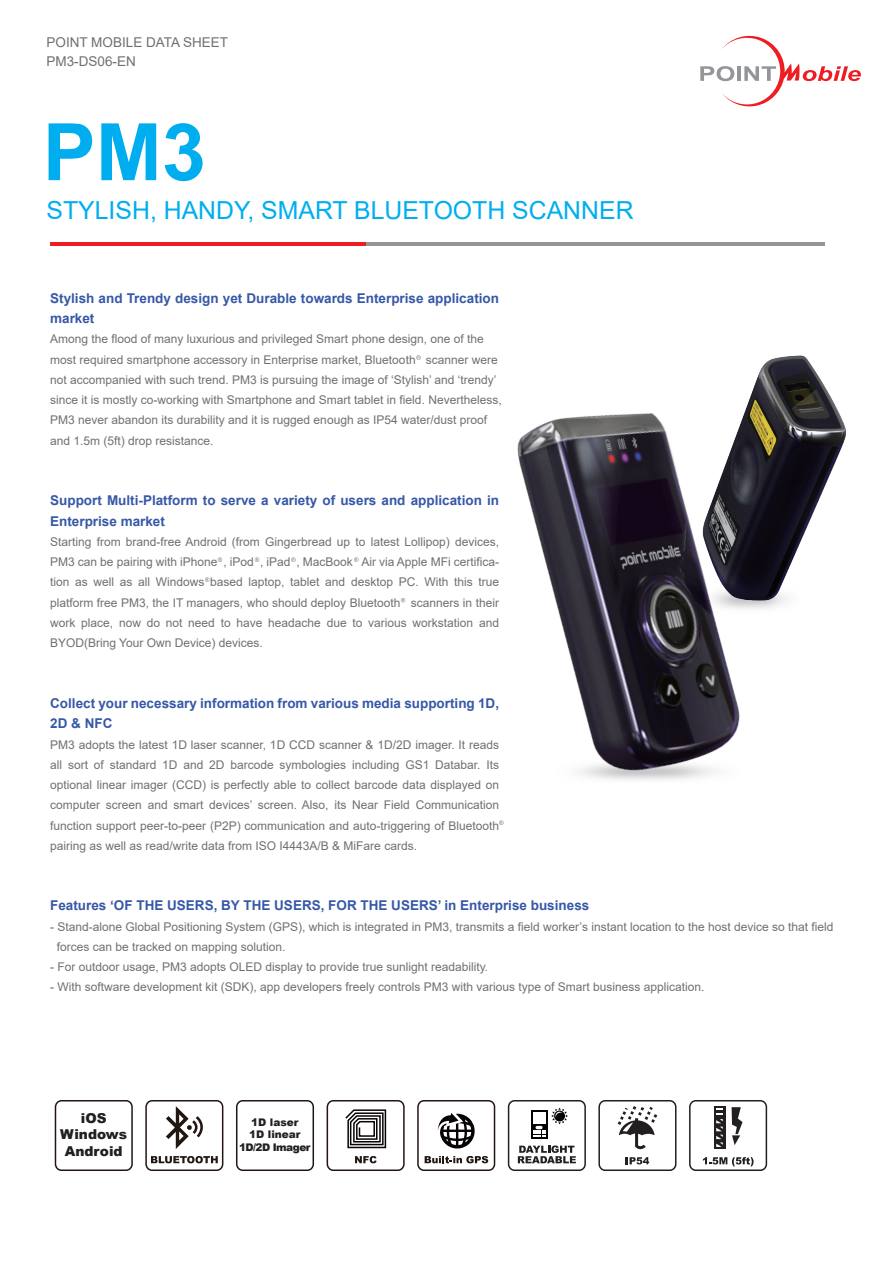
<style>
.page{position:relative;width:893px;height:1263px;background:#fff}
.page>*{position:absolute;margin:0;border:0;box-sizing:border-box;transform-origin:0 0}
.t1{font:700 79.35px "Arial";color:#00aeef}
.t2{font:24.75px "Arial";color:#00aeef}
.t3{font:900 13.65px/16.4px "Arial";color:#231f20;text-align:center}
.t4{font:700 13.5px/20.2px "Arial";color:#3658a7}
.t5{font:13.5px/19px "Arial";color:#6f7073}
.t6{font:12px/20.2px "Arial";color:#6f7073}
.t7{font:900 10.5px/12.6px "Arial";color:#231f20;text-align:center}
</style>
<div class="page">
<svg style="left:700px;top:35px;width:161px;height:72px"></svg>
<hr style="left:50px;top:242px;width:346px;height:4px;background:#ee1d23">
<hr style="left:367px;top:242px;width:458px;height:4px;background:#939598">
<div style="left:236px;top:1100px;width:78px;height:71px;border:2px solid #221612;border-radius:6px"></div>
<div style="left:598px;top:1100px;width:78px;height:71px;border:2px solid #231f20;border-radius:6px"></div>
<svg style="left:626px;top:1157px;width:23px;height:7px"></svg>
<svg style="left:618px;top:1106px;width:39px;height:43px"></svg>
<div style="left:689px;top:1100px;width:78px;height:71px;border:2px solid #231f20;border-radius:6px"></div>
<svg style="left:703px;top:1157px;width:50px;height:9px"></svg>
<div style="left:714px;top:1106px;width:11px;height:43px;background:#231f20"></div>
<svg style="left:732px;top:1107px;width:11px;height:38px"></svg>
<svg style="left:716px;top:1108px;width:7px;height:39px"></svg>
<div style="left:55px;top:1100px;width:78px;height:71px;border:2px solid #221612;border-radius:6px"></div>
<svg style="left:416px;top:355px;width:5px;height:5px"></svg>
<svg style="left:218px;top:557px;width:4px;height:5px"></svg>
<svg style="left:205px;top:577px;width:4px;height:5px"></svg>
<svg style="left:255px;top:557px;width:4px;height:5px"></svg>
<svg style="left:291px;top:557px;width:5px;height:5px"></svg>
<svg style="left:354px;top:557px;width:4px;height:5px"></svg>
<svg style="left:401px;top:598px;width:4px;height:4px"></svg>
<svg style="left:499px;top:820px;width:5px;height:5px"></svg>
<img style="left:517px;top:413px;width:262px;height:367px">
<img style="left:691px;top:355px;width:155px;height:250px">
<div style="left:145px;top:1100px;width:78px;height:71px;border:2px solid #221612;border-radius:6px"></div>
<svg style="left:151px;top:1156px;width:67px;height:7px"></svg>
<svg style="left:166px;top:1106px;width:37px;height:43px"></svg>
<div style="left:327px;top:1100px;width:78px;height:71px;border:2px solid #221612;border-radius:6px"></div>
<svg style="left:355px;top:1156px;width:22px;height:7px"></svg>
<svg style="left:345px;top:1109px;width:42px;height:40px"></svg>
<div style="left:417px;top:1100px;width:78px;height:71px;border:2px solid #221612;border-radius:6px"></div>
<svg style="left:425px;top:1156px;width:63px;height:7px"></svg>
<svg style="left:438px;top:1113px;width:37px;height:35px"></svg>
<div style="left:508px;top:1100px;width:78px;height:71px;border:2px solid #231f20;border-radius:6px"></div>
<svg style="left:518px;top:1145px;width:58px;height:18px"></svg>
<svg style="left:531px;top:1110px;width:16px;height:29px"></svg>
<div style="left:533px;top:1112px;width:12px;height:12px;background:#fff"></div>
<svg style="left:533px;top:1126px;width:12px;height:10px"></svg>
<svg style="left:551px;top:1108px;width:17px;height:16px"></svg>
<p class="t5" style="left:47px;top:33px;width:183px">POINT MOBILE DATA SHEET<br>PM3-DS06-EN</p>
<h1 class="t1" style="left:43px;top:96px;width:165px">PM3</h1>
<h2 class="t2" style="left:47px;top:193px;width:589px">STYLISH, HANDY, SMART BLUETOOTH SCANNER</h2>
<p class="t4" style="left:50px;top:288px;width:450px">Stylish and Trendy design yet Durable towards Enterprise application market</p>
<p class="t6" style="left:50px;top:329px;width:453px">Among the flood of many luxurious and privileged Smart phone design, one of the most required smartphone accessory in Enterprise market, Bluetooth scanner were not accompanied with such trend. PM3 is pursuing the image of ‘Stylish’ and ‘trendy’ since it is mostly co-working with Smartphone and Smart tablet in field. Nevertheless, PM3 never abandon its durability and it is rugged enough as IP54 water/dust proof and 1.5m (5ft) drop resistance.</p>
<p class="t4" style="left:50px;top:491px;width:450px">Support Multi-Platform to serve a variety of users and application in<br>Enterprise market</p>
<p class="t6" style="left:50px;top:532px;width:450px;text-align:justify">Starting from brand-free Android (from Gingerbread up to latest Lollipop) devices, PM3 can be pairing with iPhone , iPod , iPad , MacBook Air via Apple MFi certifica&shy;tion as well as all Windows based laptop, tablet and desktop PC. With this true platform free PM3, the IT managers, who should deploy Bluetooth scanners in their work place, now do not need to have headache due to various workstation and BYOD(Bring Your Own Device) devices.</p>
<p class="t4" style="left:50px;top:693px;width:450px">Collect your necessary information from various media supporting 1D,<br>2D &amp; NFC</p>
<p class="t6" style="left:50px;top:734px;width:450px;text-align:justify">PM3 adopts the latest 1D laser scanner, 1D CCD scanner &amp; 1D/2D imager. It reads all sort of standard 1D and 2D barcode symbologies including GS1 Databar. Its optional linear imager (CCD) is perfectly able to collect barcode data displayed on computer screen and smart devices’ screen. Also, its Near Field Communication function support peer-to-peer (P2P) communication and auto-triggering of Bluetooth pairing as well as read/write data from ISO I4443A/B &amp; MiFare cards.</p>
<p class="t4" style="left:50px;top:896px;width:541px">Features ‘OF THE USERS, BY THE USERS, FOR THE USERS’ in Enterprise business</p>
<p class="t6" style="left:57px;top:916px;width:778px;text-indent:-7px">- Stand-alone Global Positioning System (GPS), which is integrated in PM3, transmits a field worker’s instant location to the host device so that field forces can be tracked on mapping solution.</p>
<p class="t6" style="left:50px;top:957px;width:440px">- For outdoor usage, PM3 adopts OLED display to provide true sunlight readability.</p>
<p class="t6" style="left:50px;top:977px;width:656px">- With software development kit (SDK), app developers freely controls PM3 with various type of Smart business application.</p>
<p class="t3" style="left:60px;top:1109px;width:68px">iOS<br>Windows<br>Android</p>
<p class="t7" style="left:239px;top:1115px;width:73px">1D laser<br>1D linear<br>1D/2D Imager</p>
</div>
